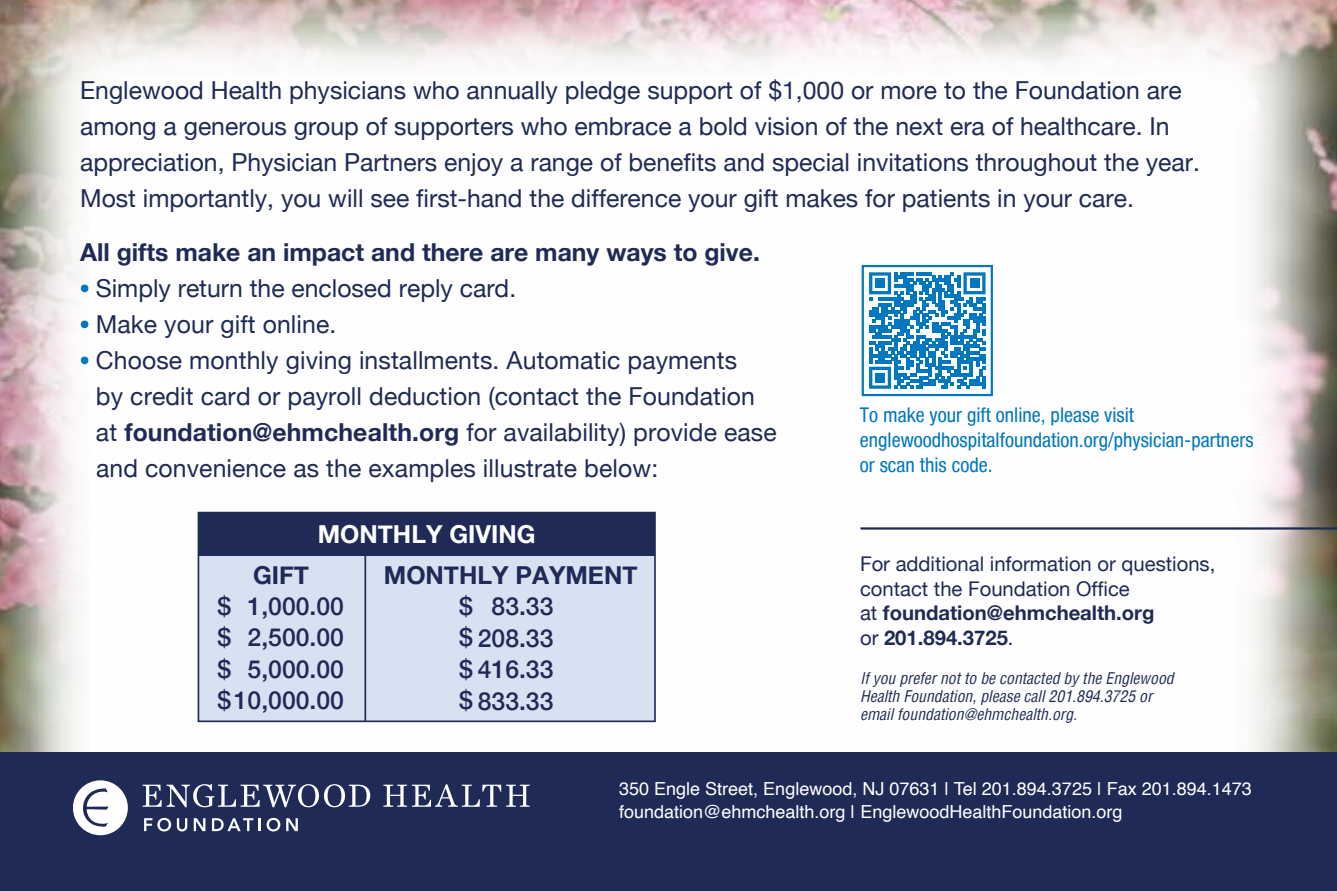
<style>
.page{position:relative;width:1337px;height:891px;background:#fff}
.page>*{position:absolute;margin:0;border:0;box-sizing:border-box;transform-origin:0 0}
.t1{font:24.75px/36px "Helvetica Neue";color:#1f2b56}
.t2{font:700 24.75px "Helvetica Neue";color:#1f2b56}
.t3{font:500 24.75px/31.5px "Helvetica Neue";color:#1f2b56;text-align:right}
.t4{font:700 24.75px "Helvetica Neue";color:#fff}
.t5{font:20.25px/24.8px "Helvetica Neue";color:#1f2b56}
.t6{font:condensed 20.25px/24.8px "Helvetica Neue Condensed";color:#0077be}
.t7{font:18px/22.5px "Helvetica";color:#fff}
.t8{font:italic condensed 15.75px/18px "Helvetica";color:#1f2b56}
.s1{color:#0077be}
.s2{font-weight:700}
</style>
<div class="page">
<img style="left:0;top:0;width:1336px;height:752px">
<svg style="left:79px;top:283px;width:11px;height:11px"></svg>
<svg style="left:79px;top:319px;width:11px;height:11px"></svg>
<svg style="left:79px;top:355px;width:11px;height:11px"></svg>
<div style="left:198px;top:553px;width:457px;height:168px;background:#d8e1f2"></div>
<hr style="left:364px;top:540px;width:2px;height:181px;background:#1f2b56">
<div style="left:198px;top:512px;width:458px;height:210px;border:2px solid #1f2b56"></div>
<div style="left:198px;top:513px;width:457px;height:43px;background:#1f2b56"></div>
<div style="left:861px;top:265px;width:132px;height:131px;background:#fff;border:2px solid #0077be"></div>
<svg style="left:869px;top:272px;width:116px;height:117px"></svg>
<div style="left:875px;top:279px;width:9px;height:9px;background:#0077be"></div>
<div style="left:969px;top:279px;width:10px;height:9px;background:#0077be"></div>
<div style="left:875px;top:373px;width:9px;height:9px;background:#0077be"></div>
<div style="left:0;top:752px;width:1336px;height:139px;background:#1f2b56"></div>
<div style="left:73px;top:780px;width:55px;height:55px;background:#fff;border-radius:50%"></div>
<svg style="left:83px;top:788px;width:25px;height:39px"></svg>
<svg style="left:143px;top:784px;width:227px;height:23px"></svg>
<svg style="left:383px;top:784px;width:147px;height:23px"></svg>
<svg style="left:144px;top:818px;width:27px;height:13px"></svg>
<svg style="left:177px;top:818px;width:10px;height:13px"></svg>
<svg style="left:194px;top:818px;width:11px;height:13px"></svg>
<svg style="left:212px;top:818px;width:49px;height:13px"></svg>
<svg style="left:267px;top:818px;width:13px;height:13px"></svg>
<svg style="left:286px;top:818px;width:12px;height:13px"></svg>
<hr style="left:860px;top:527px;width:476px;height:3px;background:#1f2b56">
<p class="t1" style="left:80px;top:74px;width:1121px">Englewood Health physicians who annually pledge support of $1,000 or more to the Foundation are among a generous group of supporters who embrace a bold vision of the next era of healthcare. In appreciation, Physician Partners enjoy a range of benefits and special invitations throughout the year.<br>Most importantly, you will see first-hand the difference your gift makes for patients in your care.</p>
<p class="t2" style="left:80px;top:233px;width:681px">All gifts make an impact and there are many ways to give.</p>
<p class="t1" style="left:80px;top:272px;width:437px"><span class="s1">•</span> Simply return the enclosed reply card.</p>
<p class="t1" style="left:80px;top:308px;width:258px"><span class="s1">•</span> Make your gift online.</p>
<p class="t1" style="left:96px;top:344px;width:682px;text-indent:-16px"><span class="s1">•</span> Choose monthly giving installments. Automatic payments<br>by credit card or payroll deduction (contact the Foundation at <span class="s2">foundation@ehmchealth.org</span> for availability) provide ease and convenience as the examples illustrate below:</p>
<p class="t6" style="left:860px;top:402px;width:395px">To make your gift online, please visit englewoodhospitalfoundation.org/physician-partners or scan this code.</p>
<p class="t4" style="left:318px;top:515px;width:219px">MONTHLY GIVING</p>
<p class="t2" style="left:253px;top:556px;width:57px">GIFT</p>
<p class="t2" style="left:384px;top:556px;width:255px">MONTHLY PAYMENT</p>
<p class="t3" style="left:217px;top:588px;width:15px;text-align:justify">$ $ $</p>
<p class="t3" style="left:459px;top:588px;width:96px;text-align:left">$<br>$ 208.33 $ 416.33 $ 833.33</p>
<p class="t3" style="left:217px;top:588px;width:128px">1,000.00<br>2,500.00<br>5,000.00 $10,000.00</p>
<p class="t3" style="left:491px;top:589px;width:63px">83.33</p>
<p class="t5" style="left:860px;top:553px;width:357px">For additional information or questions, contact the Foundation Office<br>at <span class="s2">foundation@ehmchealth.org<br></span>or <span class="s2">201.894.3725</span>.</p>
<p class="t8" style="left:860px;top:669px;width:315px">If you prefer not to be contacted by the Englewood<br>Health Foundation, please call 201.894.3725 or email foundation@ehmchealth.org.</p>
<p class="t7" style="left:619px;top:778px;width:634px">350 Engle Street, Englewood, NJ 07631 | Tel 201.894.3725 | Fax 201.894.1473 foundation@ehmchealth.org | EnglewoodHealthFoundation.org</p>
</div>
